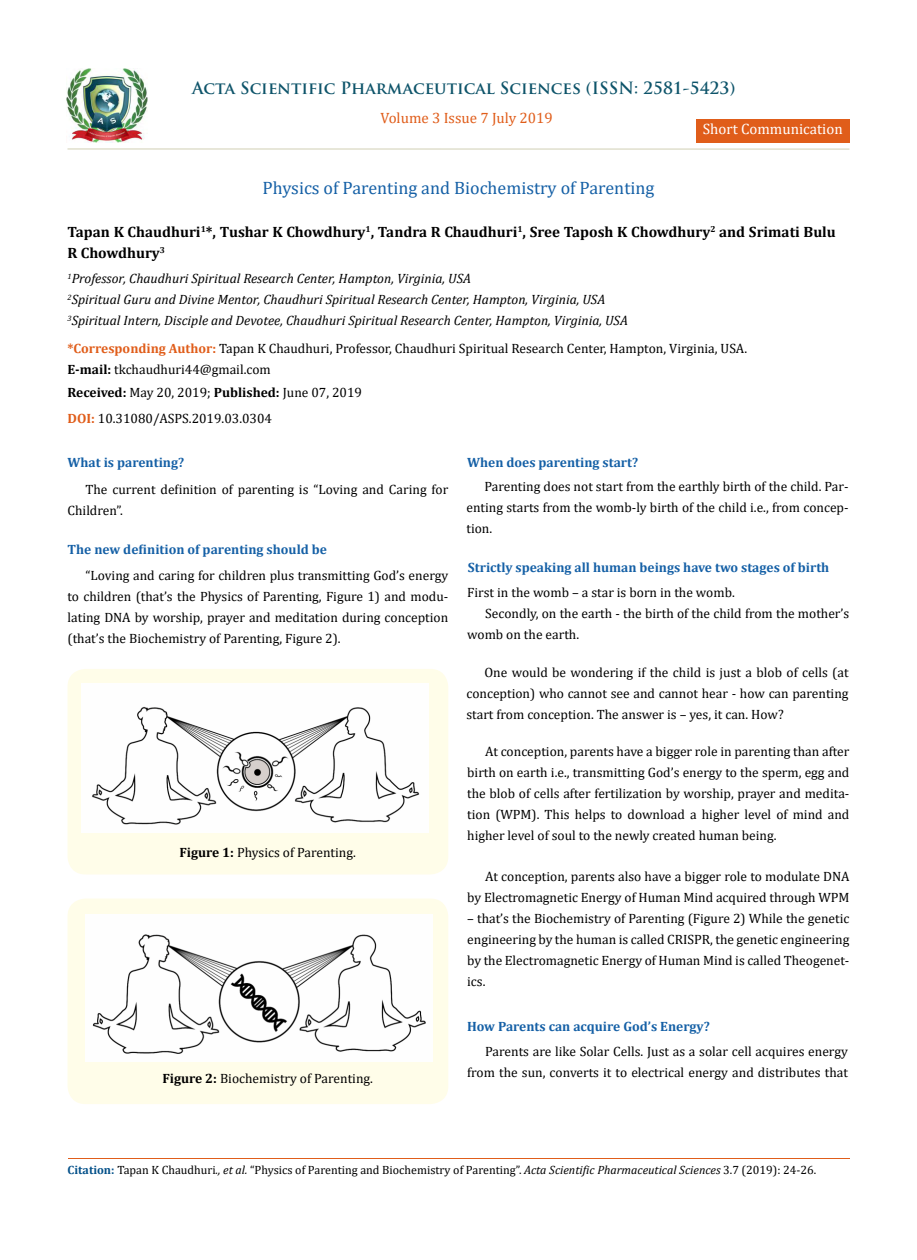
<style>
.page{position:relative;width:917px;height:1260px;background:#fff}
.page>*{position:absolute;margin:0;border:0;box-sizing:border-box;transform-origin:0 0}
.t1{font:18px "Cambria";color:#1560a6}
.t2{font:700 16.5px "Trajan Pro";color:#0e546a}
.t3{font:700 15px/21px "Cambria";color:#000}
.t4{font:15px "Cambria";color:#e05d1a}
.t5{font:15px "Cambria";color:#fff}
.t6{font:13.5px/21px "Cambria";color:#000;text-align:justify}
.t7{font:italic 13.5px/21px "Cambria";color:#000}
.t8{font:700 13.5px "Cambria";color:#1560a6}
.t9{font:12px "Cambria";color:#000}
.s1{font-weight:700;color:#e05d1a}
.s2{font-weight:700}
.s3{font-weight:700;color:#035089}
.s4{font-style:italic}
</style>
<div class="page">
<img style="left:67px;top:68px;width:80px;height:74px">
<div style="left:696px;top:119px;width:153px;height:23px;background:#e05d1a"></div>
<hr style="left:68px;top:1158px;width:781px;height:1px;background:#e05d1a">
<hr style="left:67px;top:148px;width:782px;height:2px;background:#e0dfcd">
<div style="left:67px;top:669px;width:381px;height:206px;background:#fffde9;border-radius:18px"></div>
<img style="left:81px;top:684px;width:347px;height:148px">
<div style="left:67px;top:899px;width:381px;height:205px;background:#fffde9;border-radius:18px"></div>
<img style="left:85px;top:914px;width:347px;height:147px">
<p class="t2" style="left:192px;top:77px;width:545px">Acta Scientific Pharmaceutical Sciences (ISSN: 2581-5423)</p>
<p class="t4" style="left:380px;top:109px;width:174px">Volume 3 Issue 7 July 2019</p>
<p class="t5" style="left:702px;top:120px;width:141px">Short Communication</p>
<h1 class="t1" style="left:262px;top:177px;width:393px">Physics of Parenting and Biochemistry of Parenting</h1>
<p class="t3" style="left:67px;top:221px;width:769px">Tapan K Chaudhuri<sup>1</sup>*, Tushar K Chowdhury<sup>1</sup>, Tandra R Chaudhuri<sup>1</sup>, Sree Taposh K Chowdhury<sup>2</sup> and Srimati Bulu<br>R Chowdhury<sup>3</sup></p>
<p class="t7" style="left:67px;top:267px;width:562px"><sup>1</sup>Professor, Chaudhuri Spiritual Research Center, Hampton, Virginia, USA<br><sup>2</sup>Spiritual Guru and Divine Mentor, Chaudhuri Spiritual Research Center, Hampton, Virginia, USA<br><sup>3</sup>Spiritual Intern, Disciple and Devotee, Chaudhuri Spiritual Research Center, Hampton, Virginia, USA</p>
<p class="t6" style="left:67px;top:338px;width:681px"><span class="s1">*Corresponding Author:</span> Tapan K Chaudhuri, Professor, Chaudhuri Spiritual Research Center, Hampton, Virginia, USA.<br><span class="s2">E-mail:</span> tkchaudhuri44@gmail.com</p>
<p class="t6" style="left:67px;top:382px;width:296px"><span class="s2">Received:</span> May 20, 2019; <span class="s2">Published:</span> June 07, 2019</p>
<p class="t6" style="left:67px;top:408px;width:206px"><span class="s1">DOI:</span> 10.31080/ASPS.2019.03.0304</p>
<p class="t8" style="left:67px;top:453px;width:118px">What is parenting?</p>
<p class="t6" style="left:67px;top:479px;width:382px;text-indent:18px">The current definition of parenting is “Loving and Caring for<br>Children”.</p>
<p class="t8" style="left:67px;top:540px;width:261px">The new definition of parenting should be</p>
<p class="t6" style="left:67px;top:564px;width:382px;text-indent:18px">“Loving and caring for children plus transmitting God’s energy to children (that’s the Physics of Parenting, Figure 1) and modu&shy;lating DNA by worship, prayer and meditation during conception (that’s the Biochemistry of Parenting, Figure 2).</p>
<p class="t6" style="left:179px;top:841px;width:178px"><span class="s2">Figure 1:</span> Physics of Parenting.</p>
<p class="t6" style="left:162px;top:1068px;width:212px"><span class="s2">Figure 2:</span> Biochemistry of Parenting.</p>
<p class="t8" style="left:467px;top:453px;width:172px">When does parenting start?</p>
<p class="t6" style="left:466px;top:476px;width:383px;text-indent:18px">Parenting does not start from the earthly birth of the child. Par&shy;enting starts from the womb-ly birth of the child i.e., from concep&shy;tion.</p>
<p class="t8" style="left:468px;top:558px;width:363px">Strictly speaking all human beings have two stages of birth</p>
<p class="t6" style="left:467px;top:582px;width:269px">First in the womb – a star is born in the womb.</p>
<p class="t6" style="left:485px;top:603px;width:365px">Secondly, on the earth - the birth of the child from the mother’s</p>
<p class="t6" style="left:467px;top:624px;width:113px">womb on the earth.</p>
<p class="t6" style="left:466px;top:662px;width:384px;text-indent:18px">One would be wondering if the child is just a blob of cells (at conception) who cannot see and cannot hear - how can parenting start from conception. The answer is – yes, it can. How?</p>
<p class="t6" style="left:467px;top:741px;width:384px;text-indent:18px">At conception, parents have a bigger role in parenting than after birth on earth i.e., transmitting God’s energy to the sperm, egg and the blob of cells after fertilization by worship, prayer and medita&shy;tion (WPM). This helps to download a higher level of mind and higher level of soul to the newly created human being.</p>
<p class="t6" style="left:467px;top:865px;width:384px;text-align:right">At conception, parents also have a bigger role to modulate DNA<br>by Electromagnetic Energy of Human Mind acquired through WPM</p>
<p class="t6" style="left:467px;top:907px;width:384px">– that’s the Biochemistry of Parenting (Figure 2) While the genetic engineering by the human is called CRISPR, the genetic engineering by the Electromagnetic Energy of Human Mind is called Theogenet&shy;ics.</p>
<p class="t8" style="left:467px;top:1016px;width:244px">How Parents can acquire God’s Energy?</p>
<p class="t6" style="left:467px;top:1041px;width:382px;text-align:right">Parents are like Solar Cells. Just as a solar cell acquires energy from the sun, converts it to electrical energy and distributes that</p>
<p class="t9" style="left:68px;top:1163px;width:750px"><span class="s3">Citation:</span> Tapan K Chaudhuri<span class="s4">., et al.</span> “Physics of Parenting and Biochemistry of Parenting”. <span class="s4">Acta Scientific Pharmaceutical Sciences</span> 3.7 (2019): 24-26.</p>
</div>
